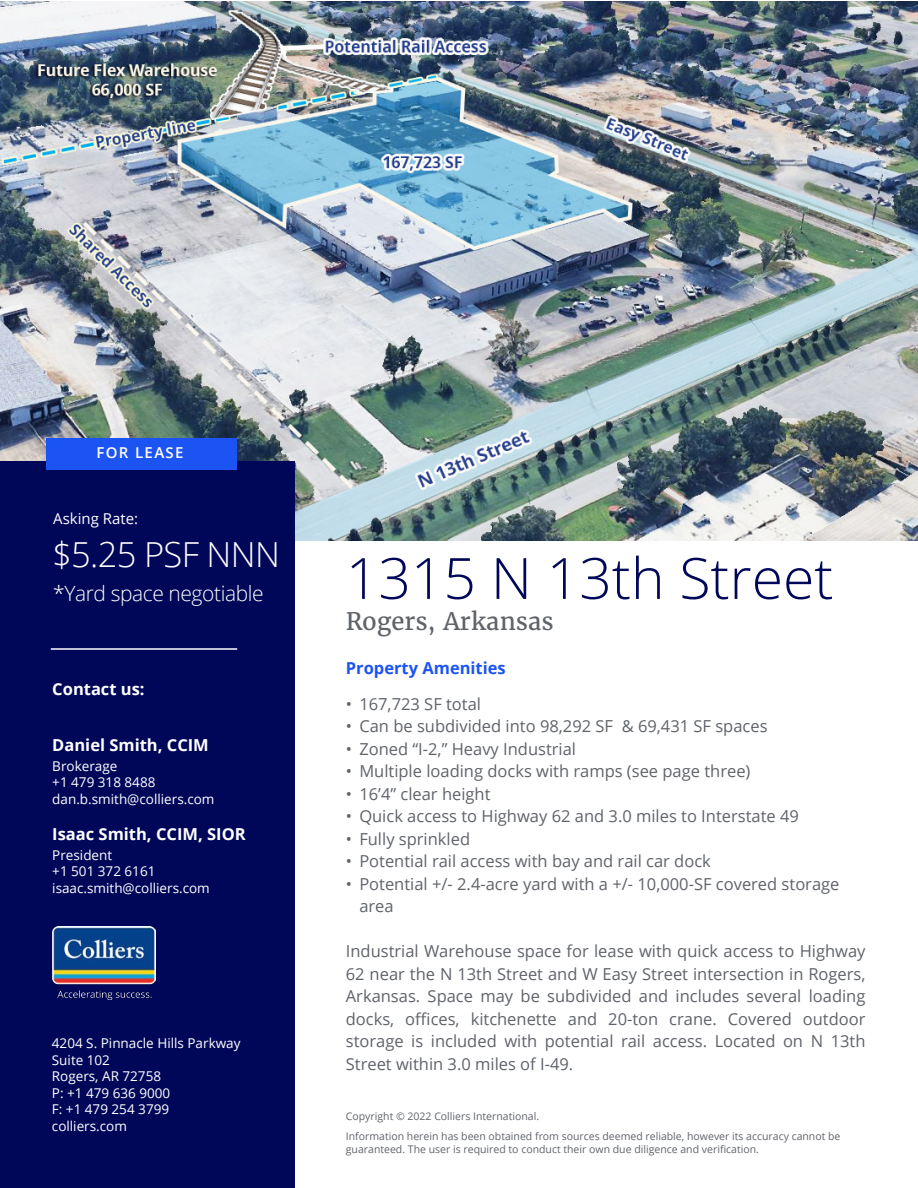
<style>
.page{position:relative;width:918px;height:1188px;background:#fff}
.page>*{position:absolute;margin:0;border:0;box-sizing:border-box;transform-origin:0 0}
.t1{font:300 57px "Open Sans";color:#000759}
.t2{font:300 34.5px "Open Sans";letter-spacing:-.02em;color:#fff}
.t3{font:24px "Merriweather";color:#5f636a}
.t4{font:300 21px "Open Sans";letter-spacing:-.02em;color:#fff}
.t5{font:16.5px/22.5px "Open Sans";color:#5f636a}
.t6{font:700 16.5px "Open Sans";color:#fff}
.t7{font:700 16.5px "Open Sans";color:#1c54f4}
.t8{font:15px "Open Sans";color:#fff}
.t9{font:600 15px "Open Sans";letter-spacing:.09em;color:#fff}
.t10{font:13.5px "Open Sans";color:#fff}
.t11{font:10.5px/12.6px "Open Sans";color:#5f636a}
</style>
<div class="page">
<img style="left:0;top:2px;width:918px;height:539px">
<div style="left:0;top:462px;width:295px;height:726px;background:#000759"></div>
<img style="left:52px;top:927px;width:104px;height:73px">
<hr style="left:51px;top:648px;width:186px;height:2px;background:#fff">
<div style="left:46px;top:439px;width:191px;height:31px;background:#1c54f4"></div>
<p class="t9" style="left:97px;top:443px;width:89px">FOR LEASE</p>
<p class="t8" style="left:53px;top:508px;width:86px">Asking Rate:</p>
<p class="t2" style="left:52px;top:531px;width:229px">$5.25 PSF NNN</p>
<p class="t4" style="left:53px;top:579px;width:212px">*Yard space negotiable</p>
<p class="t6" style="left:52px;top:678px;width:94px">Contact us:</p>
<p class="t6" style="left:52px;top:734px;width:158px">Daniel Smith, CCIM</p>
<p class="t10" style="left:52px;top:757px;width:67px">Brokerage</p>
<p class="t10" style="left:52px;top:773px;width:105px">+1 479 318 8488</p>
<p class="t10" style="left:52px;top:790px;width:164px">dan.b.smith@colliers.com</p>
<p class="t6" style="left:52px;top:823px;width:195px">Isaac Smith, CCIM, SIOR</p>
<p class="t10" style="left:52px;top:846px;width:61px">President</p>
<p class="t10" style="left:52px;top:862px;width:105px">+1 501 372 6161</p>
<p class="t10" style="left:52px;top:879px;width:159px">isaac.smith@colliers.com</p>
<p class="t10" style="left:52px;top:1034px;width:190px">4204 S. Pinnacle Hills Parkway</p>
<p class="t10" style="left:52px;top:1051px;width:60px">Suite 102</p>
<p class="t10" style="left:52px;top:1067px;width:111px">Rogers, AR 72758</p>
<p class="t10" style="left:52px;top:1084px;width:120px">P: +1 479 636 9000</p>
<p class="t10" style="left:52px;top:1100px;width:119px">F: +1 479 254 3799</p>
<p class="t10" style="left:52px;top:1117px;width:77px">colliers.com</p>
<p class="t1" style="left:346px;top:539px;width:489px">1315 N 13th Street</p>
<p class="t3" style="left:346px;top:606px;width:209px">Rogers, Arkansas</p>
<p class="t7" style="left:346px;top:656px;width:161px">Property Amenities</p>
<p class="t5" style="left:346px;top:692px;width:137px">• 167,723 SF total</p>
<p class="t5" style="left:346px;top:715px;width:423px">• Can be subdivided into 98,292 SF &amp; 69,431 SF spaces</p>
<p class="t5" style="left:346px;top:737px;width:232px">• Zoned “I-2,” Heavy Industrial</p>
<p class="t5" style="left:346px;top:760px;width:406px">• Multiple loading docks with ramps (see page three)</p>
<p class="t5" style="left:346px;top:782px;width:146px">• 16’4” clear height</p>
<p class="t5" style="left:346px;top:805px;width:455px">• Quick access to Highway 62 and 3.0 miles to Interstate 49</p>
<p class="t5" style="left:346px;top:827px;width:126px">• Fully sprinkled</p>
<p class="t5" style="left:346px;top:850px;width:367px">• Potential rail access with bay and rail car dock</p>
<p class="t5" style="left:359px;top:872px;width:482px;text-indent:-14px">• Potential +/- 2.4-acre yard with a +/- 10,000-SF covered storage area</p>
<p class="t5" style="left:346px;top:940px;width:521px;text-align:justify">Industrial Warehouse space for lease with quick access to Highway 62 near the N 13th Street and W Easy Street intersection in Rogers, Arkansas. Space may be subdivided and includes several loading docks, offices, kitchenette and 20-ton crane. Covered outdoor storage is included with potential rail access. Located on N 13th Street within 3.0 miles of I-49.</p>
<p class="t11" style="left:346px;top:1110px;width:195px">Copyright © 2022 Colliers International.</p>
<p class="t11" style="left:346px;top:1130px;width:496px">Information herein has been obtained from sources deemed reliable, however its accuracy cannot be guaranteed. The user is required to conduct their own due diligence and verification.</p>
</div>
